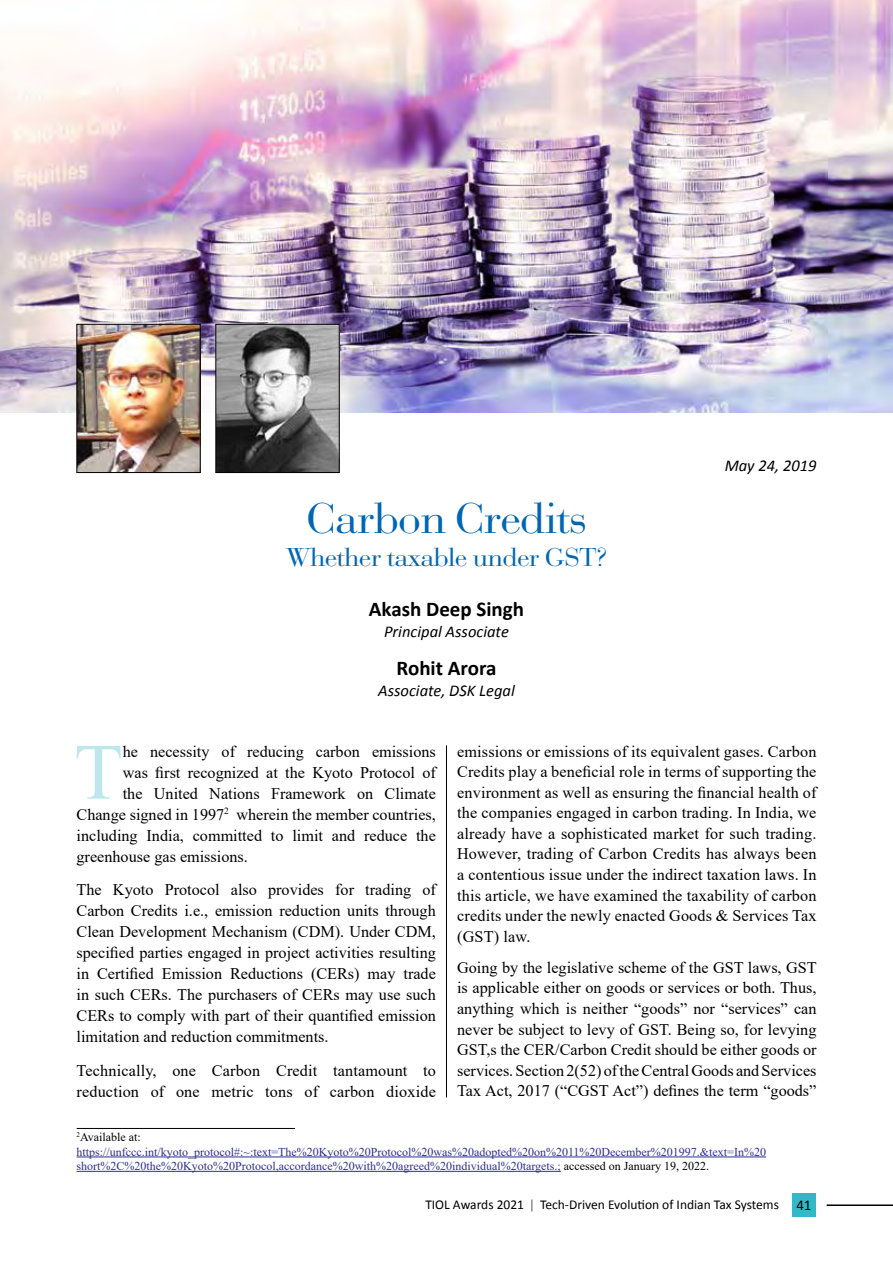
<style>
.page{position:relative;width:893px;height:1263px;background:#fff}
.page>*{position:absolute;margin:0;border:0;box-sizing:border-box;transform-origin:0 0}
.t1{font:79.65px "Times New Roman";color:#bee7eb}
.t2{font:45px "Bodoni";color:#0066b3}
.t3{font:27px "Bodoni";color:#0066b3}
.t4{font:700 21px "Calibri";color:#000}
.t5{font:italic 16.5px "Calibri";color:#000}
.t6{font:16.2px/20.5px "Times New Roman";color:#000;text-align:justify}
.t7{font:13.5px "Calibri";color:#000}
.t8{font:12px/14.4px "Times New Roman";color:#2e3092}
.s1{color:#000}
.s2{font-size:15px}
</style>
<div class="page">
<hr style="left:827px;top:1204px;width:66px;height:2px;background:#000">
<div style="left:792px;top:1193px;width:24px;height:24px;background:#34b8c7"></div>
<img style="left:0;top:0;width:893px;height:413px">
<hr style="left:446px;top:745px;width:1px;height:352px;background:#000">
<hr style="left:77px;top:1128px;width:218px;height:1px;background:#000">
<hr style="left:77px;top:1157px;width:689px;height:1px;background:#2e3092">
<hr style="left:77px;top:1171px;width:484px;height:1px;background:#2e3092">
<img style="left:79px;top:326px;width:120px;height:145px">
<div style="left:77px;top:324px;width:124px;height:149px;border:1px solid #000"></div>
<img style="left:218px;top:326px;width:119px;height:145px">
<div style="left:216px;top:324px;width:123px;height:149px;border:1px solid #000"></div>
<h2 class="t2" style="left:307px;top:492px;width:281px">Carbon Credits</h2>
<h3 class="t3" style="left:286px;top:541px;width:322px">Whether taxable under GST?</h3>
<p class="t4" style="left:369px;top:596px;width:157px">Akash Deep Singh</p>
<p class="t5" style="left:384px;top:621px;width:126px">Principal Associate</p>
<p class="t4" style="left:397px;top:655px;width:101px">Rohit Arora</p>
<p class="t5" style="left:378px;top:680px;width:138px">Associate, DSK Legal</p>
<p class="t5" style="left:725px;top:454px;width:93px">May 24, 2019</p>
<p class="t6" style="left:457px;top:740px;width:361px">emissions or emissions of its equivalent gases. Carbon Credits play a beneficial role in terms of supporting the environment as well as ensuring the financial health of the companies engaged in carbon trading. In India, we already have a sophisticated market for such trading.<br>However, trading of Carbon Credits has always been a contentious issue under the indirect taxation laws. In this article, we have examined the taxability of carbon credits under the newly enacted Goods &amp; Services Tax (GST) law.</p>
<p class="t6" style="left:457px;top:957px;width:361px">Going by the legislative scheme of the GST laws, GST is applicable either on goods or services or both. Thus, anything which is neither “goods” nor “services” can never be subject to levy of GST. Being so, for levying GST,s the CER/Carbon Credit should be either goods or services. Section 2(52) of the Central Goods and Services Tax Act, 2017 (“CGST Act”) defines the term “goods”</p>
<p class="t8" style="left:77px;top:1130px;width:691px"><sup>2</sup><span class="s1">Available at: </span>https://unfccc.int/kyoto_protocol#:~:text=The%20Kyoto%20Protocol%20was%20adopted%20on%2011%20December%201997.&amp;text=In%20 short%2C%20the%20Kyoto%20Protocol,accordance%20with%20agreed%20individual%20targets.; <span class="s1">accessed on January 19, 2022.</span></p>
<h1 class="t1" style="left:74px;top:716px;width:50px">T</h1>
<p class="t6" style="left:123px;top:740px;width:315px">he necessity of reducing carbon emissions</p>
<p class="t6" style="left:123px;top:761px;width:315px">was first recognized at the Kyoto Protocol of</p>
<p class="t6" style="left:123px;top:782px;width:315px">the United Nations Framework on Climate</p>
<p class="t6" style="left:77px;top:803px;width:361px">Change signed in 1997<sup>2</sup> wherein the member countries,</p>
<p class="t6" style="left:77px;top:824px;width:361px">including India, committed to limit and reduce the</p>
<p class="t6" style="left:77px;top:845px;width:173px">greenhouse gas emissions.</p>
<p class="t6" style="left:77px;top:879px;width:361px;line-height:21px">The Kyoto Protocol also provides for trading of Carbon Credits i.e., emission reduction units through Clean Development Mechanism (CDM). Under CDM, specified parties engaged in project activities resulting in Certified Emission Reductions (CERs) may trade in such CERs. The purchasers of CERs may use such CERs to comply with part of their quantified emission limitation and reduction commitments.</p>
<p class="t6" style="left:77px;top:1060px;width:361px;line-height:21px">Technically, one Carbon Credit tantamount to reduction of one metric tons of carbon dioxide</p>
<p class="t7" style="left:425px;top:1196px;width:388px">TIOL Awards 2021 | Tech-Driven Evolution of Indian Tax Systems <span class="s2">41</span></p>
</div>
